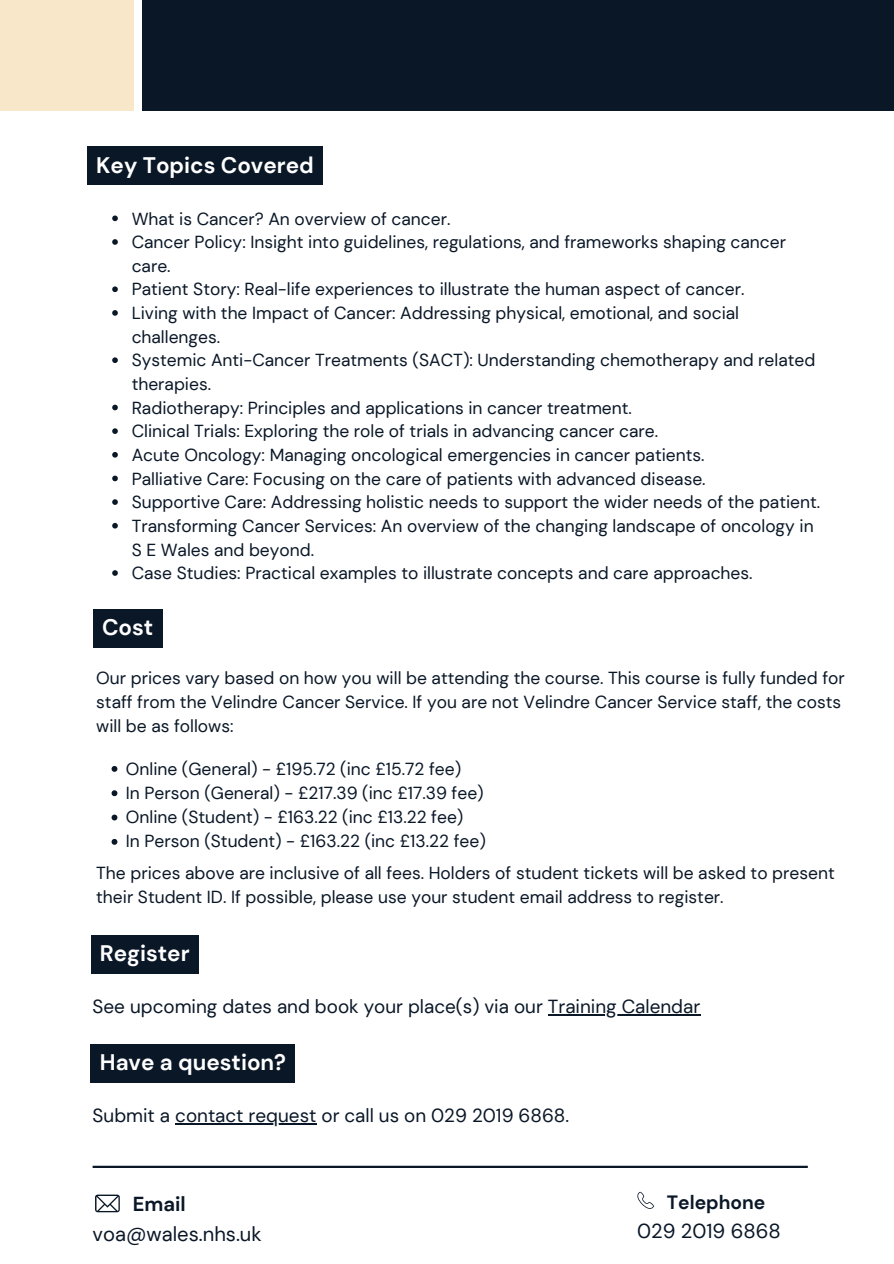
<style>
.page{position:relative;width:894px;height:1264px;background:#fff}
.page>*{position:absolute;margin:0;border:0;box-sizing:border-box;transform-origin:0 0}
.t1{font:700 22.5px "DM Sans";color:#fff}
.t2{font:20.25px "DM Sans";color:#0a1727}
.t3{font:700 20.25px "DM Sans";color:#0a1727}
.t4{font:700 19.2px "DM Sans";color:#0a1727}
.t5{font:18.9px "DM Sans";color:#0a1727}
.t6{font:17.4px/23.7px "DM Sans";color:#0a1727}
</style>
<div class="page">
<div style="left:142px;top:0;width:751px;height:111px;background:#0a1727"></div>
<div style="left:0;top:0;width:134px;height:111px;background:#f8e7c8"></div>
<div style="left:93px;top:609px;width:69px;height:38px;background:#0a1727"></div>
<div style="left:87px;top:147px;width:235px;height:38px;background:#0a1727"></div>
<svg style="left:112px;top:215px;width:6px;height:6px"></svg>
<svg style="left:112px;top:239px;width:6px;height:6px"></svg>
<svg style="left:112px;top:286px;width:6px;height:6px"></svg>
<svg style="left:112px;top:310px;width:6px;height:6px"></svg>
<svg style="left:112px;top:357px;width:6px;height:6px"></svg>
<svg style="left:112px;top:404px;width:6px;height:6px"></svg>
<svg style="left:112px;top:428px;width:6px;height:6px"></svg>
<svg style="left:112px;top:452px;width:6px;height:5px"></svg>
<svg style="left:112px;top:475px;width:6px;height:6px"></svg>
<svg style="left:112px;top:499px;width:6px;height:6px"></svg>
<svg style="left:112px;top:523px;width:6px;height:5px"></svg>
<svg style="left:112px;top:570px;width:6px;height:6px"></svg>
<div style="left:91px;top:934px;width:107px;height:39px;background:#0a1727"></div>
<hr style="left:547px;top:1014px;width:153px;height:1px;background:#0a1727">
<svg style="left:111px;top:766px;width:6px;height:5px"></svg>
<svg style="left:111px;top:790px;width:6px;height:6px"></svg>
<svg style="left:111px;top:814px;width:6px;height:6px"></svg>
<svg style="left:111px;top:839px;width:6px;height:5px"></svg>
<div style="left:91px;top:1044px;width:204px;height:38px;background:#0a1727"></div>
<hr style="left:175px;top:1123px;width:141px;height:1px;background:#0a1727">
<hr style="left:93px;top:1165px;width:714px;height:2px;background:#0a1727">
<svg style="left:95px;top:1194px;width:25px;height:18px"></svg>
<svg style="left:637px;top:1191px;width:17px;height:17px"></svg>
<p class="t1" style="left:96px;top:150px;width:219px">Key Topics Covered</p>
<p class="t6" style="left:132px;top:207px;width:320px">What is Cancer? An overview of cancer.</p>
<p class="t6" style="left:132px;top:230px;width:655px">Cancer Policy: Insight into guidelines, regulations, and frameworks shaping cancer care.</p>
<p class="t6" style="left:132px;top:278px;width:614px">Patient Story: Real-life experiences to illustrate the human aspect of cancer.</p>
<p class="t6" style="left:132px;top:301px;width:609px">Living with the Impact of Cancer: Addressing physical, emotional, and social challenges.</p>
<p class="t6" style="left:132px;top:348px;width:685px">Systemic Anti-Cancer Treatments (SACT): Understanding chemotherapy and related therapies.</p>
<p class="t6" style="left:132px;top:396px;width:501px">Radiotherapy: Principles and applications in cancer treatment.</p>
<p class="t6" style="left:132px;top:419px;width:528px">Clinical Trials: Exploring the role of trials in advancing cancer care.</p>
<p class="t6" style="left:132px;top:443px;width:574px">Acute Oncology: Managing oncological emergencies in cancer patients.</p>
<p class="t6" style="left:132px;top:467px;width:575px">Palliative Care: Focusing on the care of patients with advanced disease.</p>
<p class="t6" style="left:132px;top:490px;width:690px">Supportive Care: Addressing holistic needs to support the wider needs of the patient.</p>
<p class="t6" style="left:132px;top:514px;width:683px">Transforming Cancer Services: An overview of the changing landscape of oncology in<br>S E Wales and beyond.</p>
<p class="t6" style="left:132px;top:561px;width:622px">Case Studies: Practical examples to illustrate concepts and care approaches.</p>
<p class="t1" style="left:102px;top:613px;width:53px">Cost</p>
<p class="t6" style="left:96px;top:665px;width:749px;line-height:24.3px">Our prices vary based on how you will be attending the course. This course is fully funded for staff from the Velindre Cancer Service. If you are not Velindre Cancer Service staff, the costs will be as follows:</p>
<p class="t6" style="left:126px;top:756px;width:337px">Online (General) - £195.72 (inc £15.72 fee)</p>
<p class="t6" style="left:126px;top:781px;width:359px">In Person (General) - £217.39 (inc £17.39 fee)</p>
<p class="t6" style="left:126px;top:805px;width:339px">Online (Student) - £163.22 (inc £13.22 fee)</p>
<p class="t6" style="left:126px;top:829px;width:361px">In Person (Student) - £163.22 (inc £13.22 fee)</p>
<p class="t6" style="left:96px;top:861px;width:739px;line-height:24.3px">The prices above are inclusive of all fees. Holders of student tickets will be asked to present their Student ID. If possible, please use your student email address to register.</p>
<p class="t1" style="left:100px;top:938px;width:91px">Register</p>
<p class="t5" style="left:93px;top:994px;width:609px">See upcoming dates and book your place(s) via our Training Calendar</p>
<p class="t1" style="left:100px;top:1047px;width:188px">Have a question?</p>
<p class="t5" style="left:93px;top:1103px;width:478px">Submit a contact request or call us on 029 2019 6868.</p>
<h2 class="t3" style="left:133px;top:1190px;width:54px">Email</h2>
<h1 class="t4" style="left:666px;top:1189px;width:100px">Telephone</h1>
<p class="t2" style="left:93px;top:1220px;width:170px">voa@wales.nhs.uk</p>
<h3 class="t2" style="left:637px;top:1217px;width:145px">029 2019 6868</h3>
</div>
